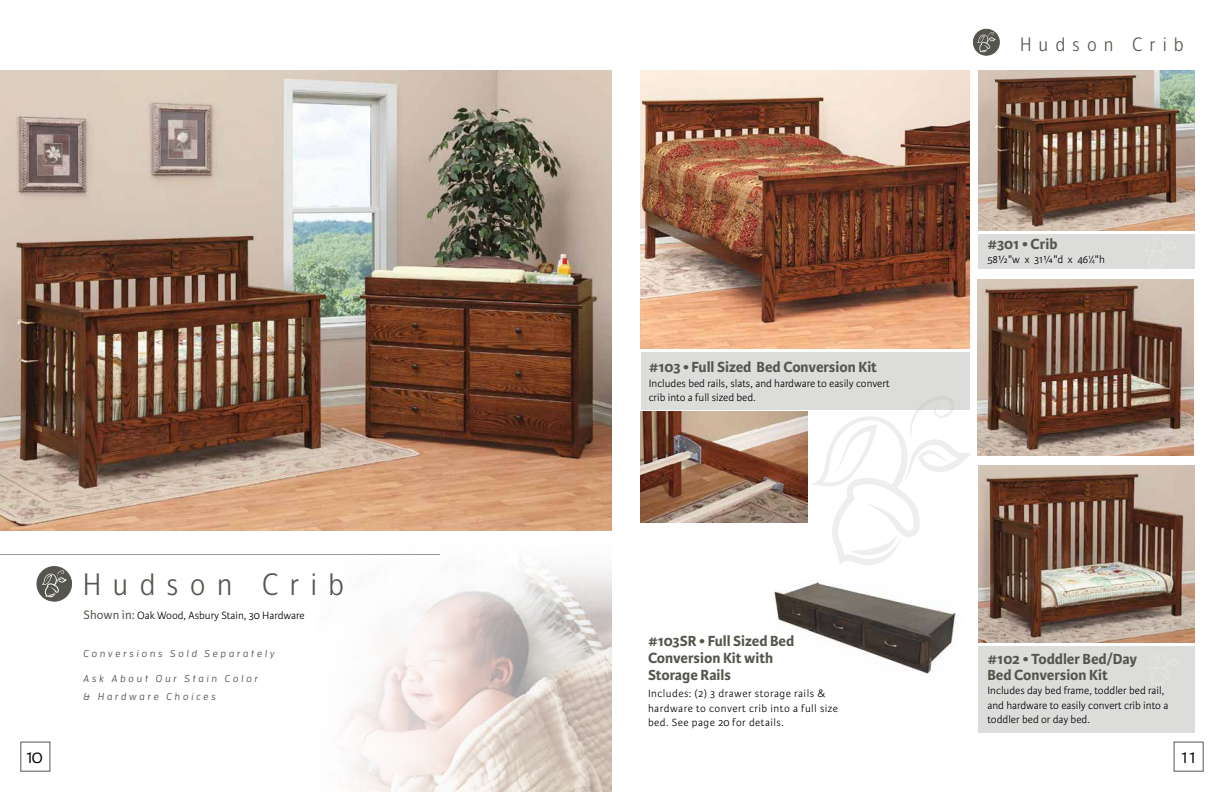
<style>
.page{position:relative;width:1224px;height:792px;background:#fff}
.page>*{position:absolute;margin:0;border:0;box-sizing:border-box;transform-origin:0 0}
.t1{font:36px "Mr Eaves XL Mod Nar OT";letter-spacing:.34em;color:#56554d}
.t2{font:22.5px "Mr Eaves XL Mod Nar OT";letter-spacing:.345em;color:#56554d}
.t3{font:300 20.2px "Karmina Sans";color:#000}
.t4{font:700 15.6px/17px "Karmina Sans";color:#56554d}
.t5{font:300 11.2px/14.4px "Karmina Sans";color:#000}
.t6{font:300 11.2px/14.4px "Karmina Sans";letter-spacing:.04em;color:#000}
.t7{font:italic 500 10px/17.5px "Enzo OT";letter-spacing:.28em;color:#56554d}
.s1{font-weight:400;font-size:13px;color:#56554d}
.s2{font-size:6.2px}
</style>
<div class="page">
<img style="left:342px;top:561px;width:270px;height:231px">
<img style="left:0;top:70px;width:612px;height:461px">
<hr style="left:0;top:554px;width:440px;height:1px;background:#56554d">
<img style="left:977px;top:279px;width:217px;height:177px">
<img style="left:978px;top:466px;width:217px;height:176px">
<div style="left:978px;top:647px;width:217px;height:86px;background:#dcdcdb"></div>
<img style="left:978px;top:70px;width:217px;height:160px">
<div style="left:978px;top:234px;width:217px;height:35px;background:#dcdcdb"></div>
<img style="left:641px;top:70px;width:328px;height:279px">
<svg style="left:36px;top:566px;width:37px;height:36px"></svg>
<svg style="left:972px;top:28px;width:28px;height:28px"></svg>
<div style="left:641px;top:352px;width:328px;height:57px;background:#dcdcdb"></div>
<img style="left:774px;top:582px;width:182px;height:92px">
<img style="left:641px;top:412px;width:166px;height:110px">
<svg style="left:812px;top:396px;width:159px;height:169px"></svg>
<h2 class="t2" style="left:1020px;top:32px;width:165px">Hudson Crib</h2>
<h1 class="t1" style="left:84px;top:565px;width:262px">Hudson Crib</h1>
<p class="t5" style="left:84px;top:609px;width:223px"><span class="s1">Shown in:</span> Oak Wood, Asbury Stain, 30 Hardware</p>
<p class="t7" style="left:84px;top:645px;width:193px">Conversions Sold Separately</p>
<p class="t7" style="left:84px;top:670px;width:176px">Ask About Our Stain Color &amp; Hardware Choices</p>
<h3 class="t4" style="left:649px;top:359px;width:230px">#103 • Full Sized Bed Conversion Kit</h3>
<p class="t5" style="left:649px;top:376px;width:242px">Includes bed rails, slats, and hardware to easily convert crib into a full sized bed.</p>
<h3 class="t4" style="left:648px;top:633px;width:148px">#103SR • Full Sized Bed<br>Conversion Kit with<br>Storage Rails</h3>
<p class="t6" style="left:648px;top:687px;width:192px">Includes: (2) 3 drawer storage rails &amp; hardware to convert crib into a full size bed. See page 20 for details.</p>
<h3 class="t4" style="left:987px;top:235px;width:72px">#301 • Crib</h3>
<p class="t5" style="left:987px;top:252px;width:119px">58½"w x 31¼"d x 46<sup>1</sup>⁄<span class="s2">4</span>"h</p>
<h3 class="t4" style="left:987px;top:652px;width:151px;line-height:15.6px">#102 • Toddler Bed/Day<br>Bed Conversion Kit</h3>
<p class="t5" style="left:987px;top:684px;width:182px">Includes day bed frame, toddler bed rail, and hardware to easily convert crib into a toddler bed or day bed.</p>
<h3 class="t3" style="left:26px;top:746px;width:18px">10</h3>
<h3 class="t3" style="left:1181px;top:746px;width:17px">11</h3>
</div>
